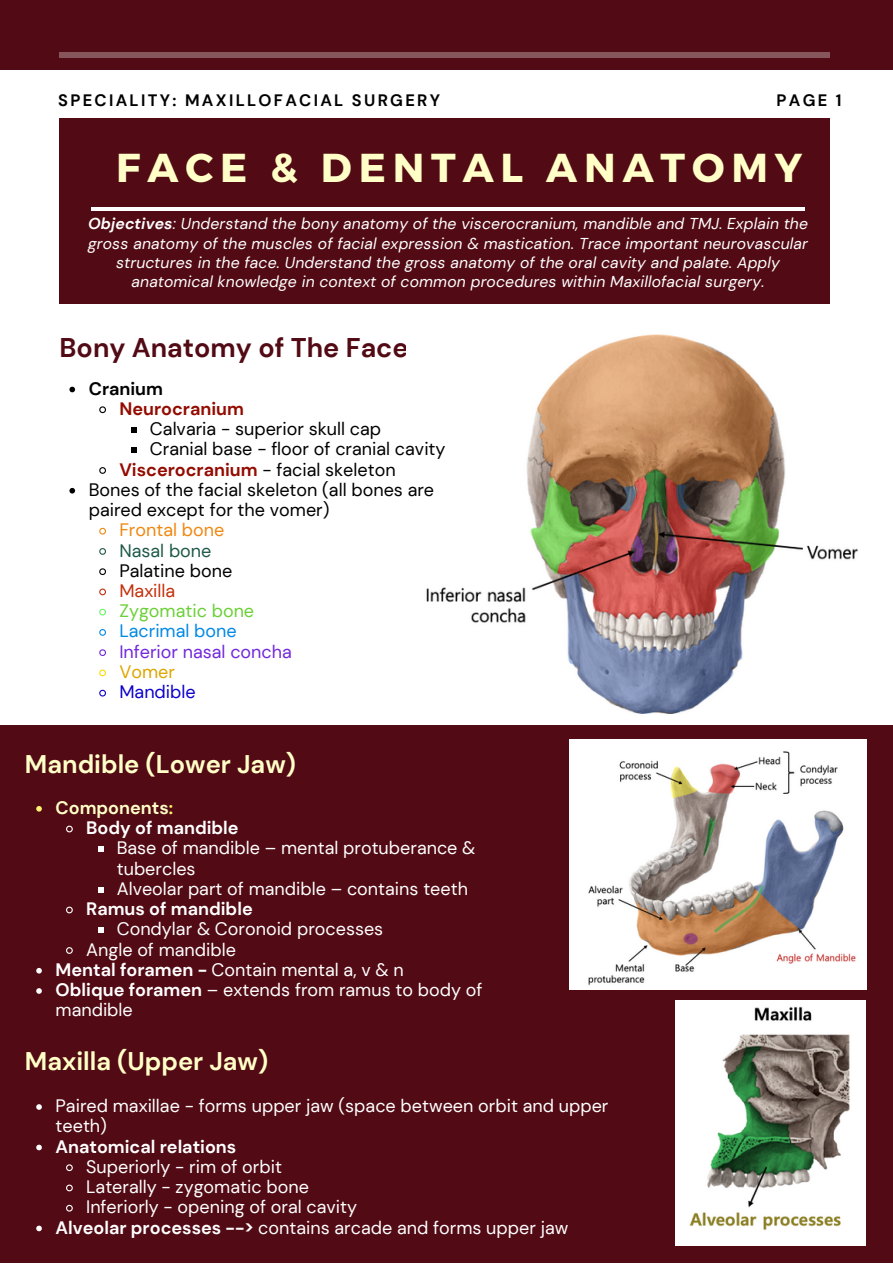
<style>
.page{position:relative;width:893px;height:1264px;background:#fff}
.page>*{position:absolute;margin:0;border:0;box-sizing:border-box;transform-origin:0 0}
.t1{font:700 40.35px "Montserrat";letter-spacing:.17em;color:#ffffc7}
.t2{font:700 27px "DM Sans";color:#520a14}
.t3{font:700 25.5px "DM Sans";color:#ffffc7}
.t4{font:18px/20.2px "DM Sans";color:#fff}
.t5{font:18px/20.2px "DM Sans";color:#000}
.t6{font:700 18px "DM Sans";color:#fff}
.t7{font:18px "DM Sans";color:#7228db}
.t8{font:18px "DM Sans";color:#6bd038}
.t9{font:700 18px "DM Sans";color:#930b00}
.t10{font:18px "DM Sans";color:#0089e5}
.t11{font:18px "DM Sans";color:#ef8812}
.t12{font:700 18px "DM Sans";color:#ffffc7}
.t13{font:18px "DM Sans";color:#1e5948}
.t14{font:18px "DM Sans";color:#0d00cc}
.t15{font:700 18px "DM Sans";color:#000}
.t16{font:18px "DM Sans";color:#c42f0b}
.t17{font:18px "DM Sans";color:#dda600}
.t18{font:700 16.5px "DM Sans";letter-spacing:.14em;color:#000}
.t19{font:italic 15.75px/19px "DM Sans";letter-spacing:.01em;color:#fff;text-align:center}
.s1{font-weight:700}
.s2{font-weight:700;color:#930b00}
.s3{color:#fff272}
</style>
<div class="page">
<div style="left:0;top:0;width:892px;height:1262px;background:#520a14"></div>
<div style="left:0;top:70px;width:892px;height:654px;background:#fff"></div>
<div style="left:60px;top:119px;width:770px;height:185px;background:#520a14"></div>
<hr style="left:92px;top:207px;width:712px;height:3px;background:#fff">
<hr style="left:60px;top:53px;width:770px;height:4px;background:#87555c">
<img style="left:426px;top:334px;width:432px;height:380px">
<svg style="left:69px;top:387px;width:6px;height:5px"></svg>
<svg style="left:99px;top:406px;width:7px;height:8px"></svg>
<svg style="left:131px;top:427px;width:6px;height:6px"></svg>
<svg style="left:131px;top:447px;width:6px;height:6px"></svg>
<svg style="left:99px;top:467px;width:7px;height:7px"></svg>
<svg style="left:69px;top:488px;width:6px;height:5px"></svg>
<svg style="left:99px;top:527px;width:7px;height:8px"></svg>
<svg style="left:99px;top:548px;width:7px;height:7px"></svg>
<svg style="left:99px;top:568px;width:7px;height:8px"></svg>
<svg style="left:99px;top:588px;width:7px;height:8px"></svg>
<svg style="left:99px;top:608px;width:7px;height:8px"></svg>
<svg style="left:99px;top:629px;width:7px;height:7px"></svg>
<svg style="left:99px;top:649px;width:7px;height:7px"></svg>
<svg style="left:99px;top:669px;width:7px;height:8px"></svg>
<svg style="left:99px;top:689px;width:7px;height:8px"></svg>
<svg style="left:36px;top:806px;width:6px;height:5px"></svg>
<svg style="left:66px;top:825px;width:7px;height:8px"></svg>
<svg style="left:98px;top:846px;width:6px;height:6px"></svg>
<svg style="left:98px;top:887px;width:6px;height:5px"></svg>
<svg style="left:66px;top:906px;width:7px;height:8px"></svg>
<svg style="left:98px;top:927px;width:6px;height:6px"></svg>
<svg style="left:66px;top:947px;width:7px;height:7px"></svg>
<svg style="left:36px;top:968px;width:6px;height:5px"></svg>
<svg style="left:36px;top:988px;width:6px;height:5px"></svg>
<img style="left:569px;top:739px;width:297px;height:250px">
<img style="left:675px;top:1000px;width:190px;height:245px">
<svg style="left:36px;top:1104px;width:6px;height:5px"></svg>
<svg style="left:36px;top:1144px;width:6px;height:6px"></svg>
<svg style="left:66px;top:1164px;width:7px;height:7px"></svg>
<svg style="left:66px;top:1184px;width:7px;height:8px"></svg>
<svg style="left:66px;top:1204px;width:7px;height:8px"></svg>
<svg style="left:36px;top:1225px;width:6px;height:6px"></svg>
<p class="t18" style="left:58px;top:90px;width:383px">SPECIALITY: MAXILLOFACIAL SURGERY</p>
<p class="t18" style="left:776px;top:90px;width:67px">PAGE 1</p>
<p class="t1" style="left:116px;top:142px;width:687px">FACE &amp; DENTAL ANATOMY</p>
<p class="t19" style="left:88px;top:214px;width:721px"><span class="s1">Objectives</span>: Understand the bony anatomy of the viscerocranium, mandible and TMJ. Explain the gross anatomy of the muscles of facial expression &amp; mastication. Trace important neurovascular structures in the face. Understand the gross anatomy of the oral cavity and palate. Apply anatomical knowledge in context of common procedures within Maxillofacial surgery.</p>
<p class="t2" style="left:60px;top:330px;width:350px">Bony Anatomy of The Face</p>
<p class="t15" style="left:89px;top:377px;width:76px">Cranium</p>
<p class="t9" style="left:119px;top:397px;width:126px">Neurocranium</p>
<p class="t5" style="left:150px;top:419px;width:233px">Calvaria - superior skull cap</p>
<p class="t5" style="left:150px;top:439px;width:297px">Cranial base - floor of cranial cavity</p>
<p class="t5" style="left:119px;top:459px;width:278px"><span class="s2">Viscerocranium</span> - facial skeleton</p>
<p class="t5" style="left:89px;top:479px;width:347px">Bones of the facial skeleton (all bones are paired except for the vomer)</p>
<p class="t11" style="left:119px;top:518px;width:106px">Frontal bone</p>
<p class="t13" style="left:119px;top:538px;width:94px">Nasal bone</p>
<p class="t5" style="left:119px;top:560px;width:114px">Palatine bone</p>
<p class="t16" style="left:119px;top:579px;width:57px">Maxilla</p>
<p class="t8" style="left:119px;top:599px;width:136px">Zygomatic bone</p>
<p class="t10" style="left:119px;top:619px;width:119px">Lacrimal bone</p>
<p class="t7" style="left:119px;top:640px;width:174px">Inferior nasal concha</p>
<p class="t17" style="left:119px;top:660px;width:57px">Vomer</p>
<p class="t14" style="left:119px;top:680px;width:78px">Mandible</p>
<p class="t3" style="left:25px;top:747px;width:272px">Mandible (Lower Jaw)</p>
<p class="t12" style="left:56px;top:796px;width:119px">Components<span class="s3">:</span></p>
<p class="t6" style="left:86px;top:816px;width:154px">Body of mandible</p>
<p class="t4" style="left:117px;top:838px;width:360px">Base of mandible – mental protuberance &amp; tubercles</p>
<p class="t4" style="left:117px;top:878px;width:353px">Alveolar part of mandible – contains teeth</p>
<p class="t6" style="left:86px;top:897px;width:168px">Ramus of mandible</p>
<p class="t4" style="left:117px;top:919px;width:268px">Condylar &amp; Coronoid processes</p>
<p class="t4" style="left:86px;top:939px;width:151px">Angle of mandible</p>
<p class="t4" style="left:56px;top:959px;width:349px"><span class="s1">Mental foramen -</span> Contain mental a, v &amp; n</p>
<p class="t4" style="left:56px;top:979px;width:428px"><span class="s1">Oblique foramen</span> – extends from ramus to body of mandible</p>
<p class="t3" style="left:25px;top:1044px;width:245px">Maxilla (Upper Jaw)</p>
<p class="t4" style="left:56px;top:1095px;width:554px">Paired maxillae - forms upper jaw (space between orbit and upper teeth)</p>
<p class="t6" style="left:56px;top:1134px;width:182px">Anatomical relations</p>
<p class="t4" style="left:86px;top:1156px;width:197px">Superiorly - rim of orbit</p>
<p class="t4" style="left:86px;top:1176px;width:224px">Laterally - zygomatic bone</p>
<p class="t4" style="left:86px;top:1196px;width:272px">Inferiorly - opening of oral cavity</p>
<p class="t4" style="left:56px;top:1217px;width:514px"><span class="s1">Alveolar processes --&gt;</span> contains arcade and forms upper jaw</p>
</div>
